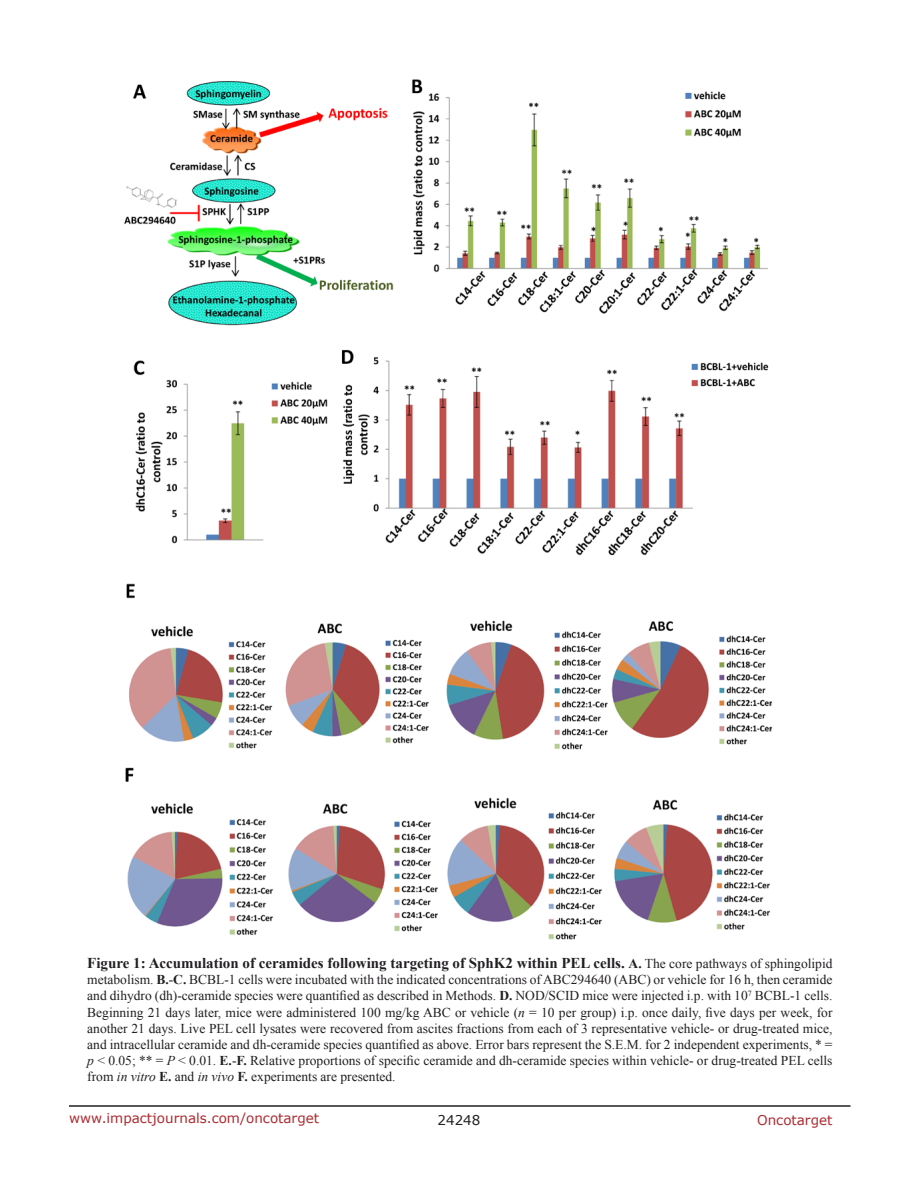
<style>
.page{position:relative;width:918px;height:1188px;background:#fff}
.page>*{position:absolute;margin:0;border:0;box-sizing:border-box;transform-origin:0 0}
.FigureText{font:700 15px "Times New Roman";color:#221f22}
.FigureText-2{font:13.5px/16.2px "Times New Roman";color:#221f22;text-align:justify}
.t1{font:13.5px "Verdana";color:#ac2b31}
.t2{font:13.5px "Verdana";color:#221f22}
.s1{font-size:13.5px}
.s2{font-weight:400;font-size:13.5px}
.s3{font-weight:700}
.s4{font-style:italic}
</style>
<div class="page">
<hr style="left:69px;top:1105px;width:781px;height:2px;background:#231f20">
<img style="left:124px;top:79px;width:648px;height:861px">
<p class="FigureText" style="left:87px;top:953px;width:747px">Figure 1: Accumulation of ceramides following targeting of SphK2 within PEL cells. <span class="s1">A.</span> <span class="s2">The core pathways of sphingolipid</span></p>
<p class="FigureText-2" style="left:87px;top:971px;width:747px">metabolism. <span class="s3">B.</span>-<span class="s3">C.</span> BCBL-1 cells were incubated with the indicated concentrations of ABC294640 (ABC) or vehicle for 16 h, then ceramide and dihydro (dh)-ceramide species were quantified as described in Methods. <span class="s3">D.</span> NOD/SCID mice were injected i.p. with 10<sup>7</sup> BCBL-1 cells.<br>Beginning 21 days later, mice were administered 100 mg/kg ABC or vehicle (<span class="s4">n</span> = 10 per group) i.p. once daily, five days per week, for another 21 days. Live PEL cell lysates were recovered from ascites fractions from each of 3 representative vehicle- or drug-treated mice, and intracellular ceramide and dh-ceramide species quantified as above. Error bars represent the S.E.M. for 2 independent experiments, * = <span class="s4">p</span> &lt; 0.05; ** = <span class="s4">P</span> &lt; 0.01. <span class="s3">E.</span>-<span class="s3">F.</span> Relative proportions of specific ceramide and dh-ceramide species within vehicle- or drug-treated PEL cells from <span class="s4">in vitro</span> <span class="s3">E.</span> and <span class="s4">in vivo</span> <span class="s3">F.</span> experiments are presented.</p>
<p class="t1" style="left:69px;top:1109px;width:252px">www.impactjournals.com/oncotarget</p>
<p class="t2" style="left:438px;top:1111px;width:44px">24248</p>
<p class="t1" style="left:757px;top:1111px;width:77px">Oncotarget</p>
</div>
